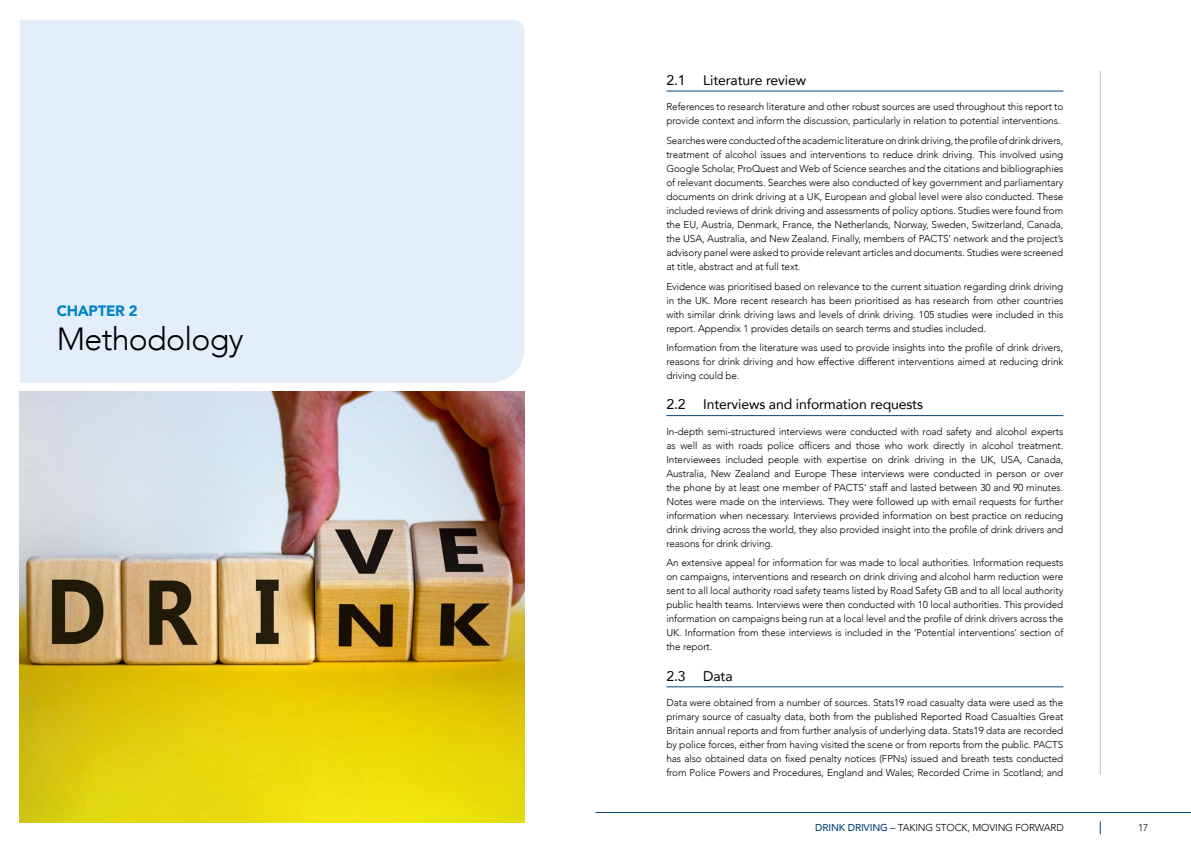
<style>
.page{position:relative;width:1191px;height:842px;background:#fff}
.page>*{position:absolute;margin:0;border:0;box-sizing:border-box;transform-origin:0 0}
.t1{font:300 32px "Avenir";letter-spacing:-.02em;color:#000}
.t2{font:900 15px "Avenir";letter-spacing:-.02em;color:#0082c5}
.t3{font:14px "Avenir";letter-spacing:-.01em;color:#000}
.t4{font:300 10px/14px "Avenir";letter-spacing:-.01em;color:#000;text-align:justify}
.s1{font-weight:500;color:#0a457b}
</style>
<div class="page">
<svg style="left:1099px;top:821px;width:1px;height:13px"></svg>
<hr style="left:595px;top:812px;width:596px;height:1px;background:#0a457b">
<hr style="left:1099px;top:71px;width:1px;height:704px;background:#babdd4">
<div style="left:20px;top:20px;width:504px;height:363px;background:#e2eefa"></div>
<hr style="left:666px;top:91px;width:397px;height:1px;background:#0a457b">
<hr style="left:666px;top:415px;width:397px;height:1px;background:#0a457b">
<hr style="left:666px;top:686px;width:397px;height:1px;background:#0a457b">
<img style="left:20px;top:391px;width:504px;height:431px">
<h2 class="t2" style="left:57px;top:298px;width:82px">CHAPTER 2</h2>
<h1 class="t1" style="left:57px;top:320px;width:188px">Methodology</h1>
<h3 class="t3" style="left:666px;top:69px;width:21px">2.1</h3>
<h3 class="t3" style="left:703px;top:69px;width:104px">Literature review</h3>
<p class="t4" style="left:666px;top:100px;width:398px">References to research literature and other robust sources are used throughout this report to provide context and inform the discussion, particularly in relation to potential interventions.</p>
<p class="t4" style="left:666px;top:133px;width:398px">Searches were conducted of the academic literature on drink driving, the profile of drink drivers, treatment of alcohol issues and interventions to reduce drink driving. This involved using Google Scholar, ProQuest and Web of Science searches and the citations and bibliographies of relevant documents. Searches were also conducted of key government and parliamentary documents on drink driving at a UK, European and global level were also conducted. These included reviews of drink driving and assessments of policy options. Studies were found from the EU, Austria, Denmark, France, the Netherlands, Norway, Sweden, Switzerland, Canada, the USA, Australia, and New Zealand. Finally, members of PACTS’ network and the project’s advisory panel were asked to provide relevant articles and documents. Studies were screened at title, abstract and at full text.</p>
<p class="t4" style="left:666px;top:279px;width:398px">Evidence was prioritised based on relevance to the current situation regarding drink driving in the UK. More recent research has been prioritised as has research from other countries with similar drink driving laws and levels of drink driving. 105 studies were included in this report. Appendix 1 provides details on search terms and studies included.</p>
<p class="t4" style="left:666px;top:341px;width:398px">Information from the literature was used to provide insights into the profile of drink drivers, reasons for drink driving and how effective different interventions aimed at reducing drink driving could be.</p>
<h3 class="t3" style="left:666px;top:393px;width:21px">2.2</h3>
<h3 class="t3" style="left:703px;top:393px;width:221px">Interviews and information requests</h3>
<p class="t4" style="left:666px;top:424px;width:398px">In-depth semi-structured interviews were conducted with road safety and alcohol experts as well as with roads police officers and those who work directly in alcohol treatment.<br>Interviewees included people with expertise on drink driving in the UK, USA, Canada, Australia, New Zealand and Europe These interviews were conducted in person or over the phone by at least one member of PACTS’ staff and lasted between 30 and 90 minutes.<br>Notes were made on the interviews. They were followed up with email requests for further information when necessary. Interviews provided information on best practice on reducing drink driving across the world, they also provided insight into the profile of drink drivers and reasons for drink driving.</p>
<p class="t4" style="left:666px;top:556px;width:398px">An extensive appeal for information for was made to local authorities. Information requests on campaigns, interventions and research on drink driving and alcohol harm reduction were sent to all local authority road safety teams listed by Road Safety GB and to all local authority public health teams. Interviews were then conducted with 10 local authorities. This provided information on campaigns being run at a local level and the profile of drink drivers across the UK. Information from these interviews is included in the ‘Potential interventions’ section of the report.</p>
<h3 class="t3" style="left:666px;top:664px;width:21px">2.3</h3>
<h3 class="t3" style="left:703px;top:664px;width:31px">Data</h3>
<p class="t4" style="left:666px;top:695px;width:398px">Data were obtained from a number of sources. Stats19 road casualty data were used as the primary source of casualty data, both from the published Reported Road Casualties Great Britain annual reports and from further analysis of underlying data. Stats19 data are recorded by police forces, either from having visited the scene or from reports from the public. PACTS has also obtained data on fixed penalty notices (FPNs) issued and breath tests conducted from Police Powers and Procedures, England and Wales; Recorded Crime in Scotland; and</p>
<p class="t4" style="left:815px;top:821px;width:250px"><span class="s1">DRINK DRIVING –</span> TAKING STOCK, MOVING FORWARD</p>
<p class="t4" style="left:1138px;top:821px;width:12px">17</p>
</div>
